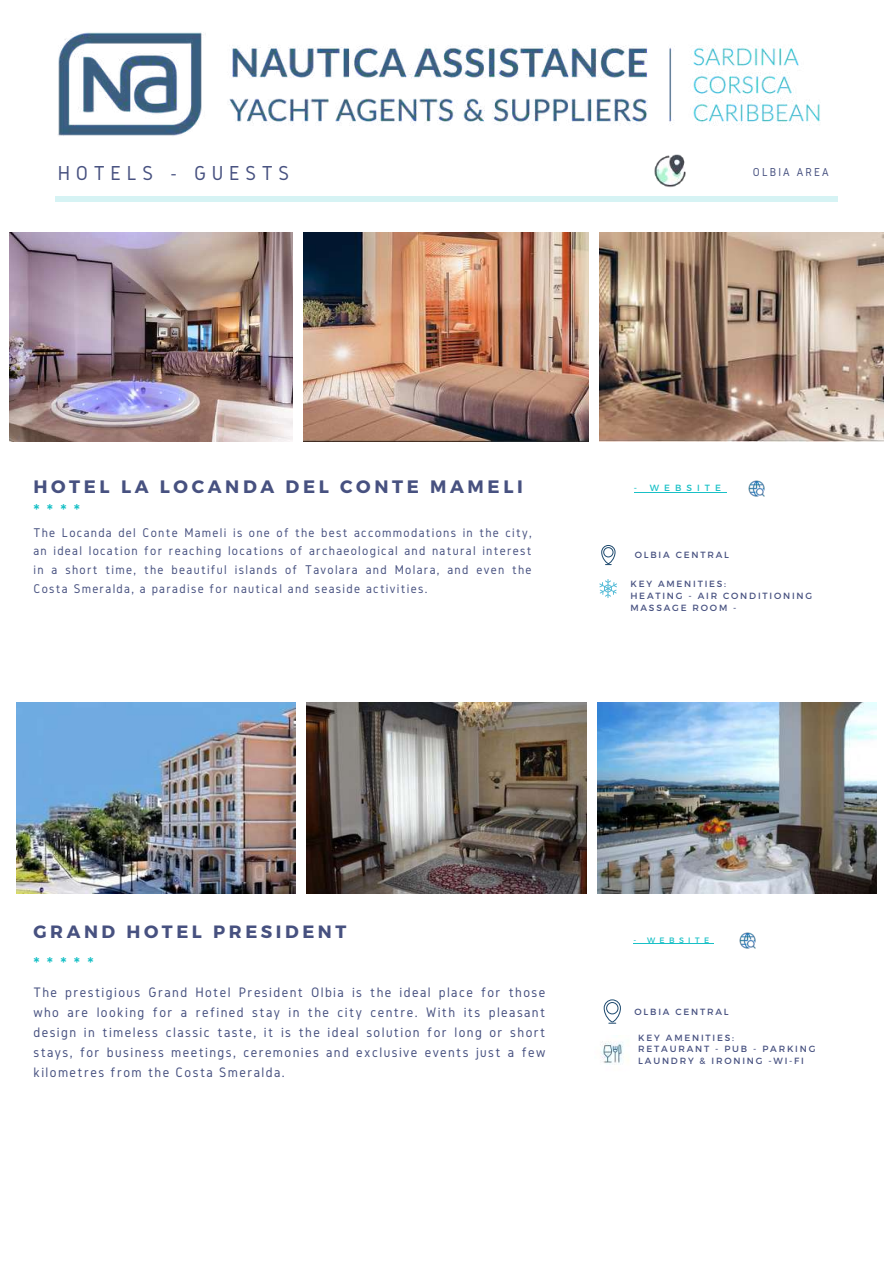
<style>
.page{position:relative;width:893px;height:1264px;background:#fff}
.page>*{position:absolute;margin:0;border:0;box-sizing:border-box;transform-origin:0 0}
.t1{font:21px "Gidole";letter-spacing:.27em;color:#475180}
.t2{font:700 18px "Montserrat";letter-spacing:.2em;color:#475180}
.t3{font:18px "Montserrat";color:#18c0c6}
.t4{font:700 17.85px "Montserrat";letter-spacing:.2em;color:#475180}
.t5{font:14.25px/20.1px "Gidole";letter-spacing:.1em;color:#475180;text-align:justify}
.t6{font:13.2px/18.6px "Gidole";letter-spacing:.1em;color:#475180;text-align:justify}
.t7{font:12px "Gidole";letter-spacing:.175em;color:#475180}
.t8{font:9px/11.7px "Montserrat";letter-spacing:.2em;color:#475180}
.t9{font:9px "Montserrat";letter-spacing:.565em;color:#18c0c6}
.t10{font:7.8px "Montserrat";letter-spacing:.565em;color:#18c0c6}
</style>
<div class="page">
<img style="left:654px;top:155px;width:31px;height:32px">
<img style="left:58px;top:32px;width:762px;height:104px">
<div style="left:55px;top:196px;width:782px;height:6px;background:#d6f3f4"></div>
<img style="left:9px;top:232px;width:283px;height:209px">
<img style="left:304px;top:232px;width:284px;height:209px">
<img style="left:599px;top:232px;width:284px;height:209px">
<img style="left:306px;top:702px;width:280px;height:191px">
<img style="left:597px;top:702px;width:279px;height:191px">
<img style="left:16px;top:702px;width:279px;height:191px">
<img style="left:748px;top:480px;width:17px;height:17px">
<img style="left:739px;top:932px;width:17px;height:17px">
<div style="left:601px;top:545px;width:14px;height:18px;border:1px solid #1d496e;border-radius:7px"></div>
<div style="left:603px;top:547px;width:10px;height:10px;border:1px solid #1d496e;border-radius:50%"></div>
<div style="left:604px;top:999px;width:16px;height:23px;border:1px solid #1d496e;border-radius:8px"></div>
<div style="left:606px;top:1002px;width:12px;height:12px;border:1px solid #1d496e;border-radius:50%"></div>
<img style="left:600px;top:1041px;width:29px;height:24px">
<svg style="left:599px;top:579px;width:18px;height:19px"></svg>
<hr style="left:634px;top:492px;width:92px;height:1px;background:#18c0c6">
<hr style="left:633px;top:943px;width:80px;height:1px;background:#18c0c6">
<h1 class="t1" style="left:58px;top:162px;width:97px">HOTELS</h1>
<p class="t7" style="left:752px;top:165px;width:77px">OLBIA AREA</p>
<h1 class="t1" style="left:170px;top:162px;width:121px">- GUESTS</h1>
<p class="t2" style="left:33px;top:475px;width:490px">HOTEL LA LOCANDA DEL CONTE MAMELI</p>
<p class="t6" style="left:33px;top:523px;width:499px">The Locanda del Conte Mameli is one of the best accommodations in the city, an ideal location for reaching locations of archaeological and natural interest in a short time, the beautiful islands of Tavolara and Molara, and even the Costa Smeralda, a paradise for nautical and seaside activities.</p>
<p class="t3" style="left:33px;top:498px;width:48px">****</p>
<p class="t9" style="left:634px;top:482px;width:89px">- WEBSITE</p>
<p class="t8" style="left:634px;top:548px;width:96px">OLBIA CENTRAL</p>
<p class="t8" style="left:630px;top:577px;width:183px">KEY AMENITIES:<br>HEATING - AIR CONDITIONING<br>MASSAGE ROOM -</p>
<p class="t4" style="left:33px;top:919px;width:314px">GRAND HOTEL PRESIDENT</p>
<p class="t3" style="left:33px;top:952px;width:62px">*****</p>
<p class="t5" style="left:33px;top:981px;width:513px">The prestigious Grand Hotel President Olbia is the ideal place for those who are looking for a refined stay in the city centre. With its pleasant design in timeless classic taste, it is the ideal solution for long or short stays, for business meetings, ceremonies and exclusive events just a few kilometres from the Costa Smeralda.</p>
<p class="t10" style="left:633px;top:935px;width:77px">- WEBSITE</p>
<p class="t8" style="left:634px;top:1005px;width:96px">OLBIA CENTRAL</p>
<p class="t8" style="left:638px;top:1031px;width:179px">KEY AMENITIES:<br>RETAURANT - PUB - PARKING<br>LAUNDRY &amp; IRONING -WI-FI</p>
</div>
